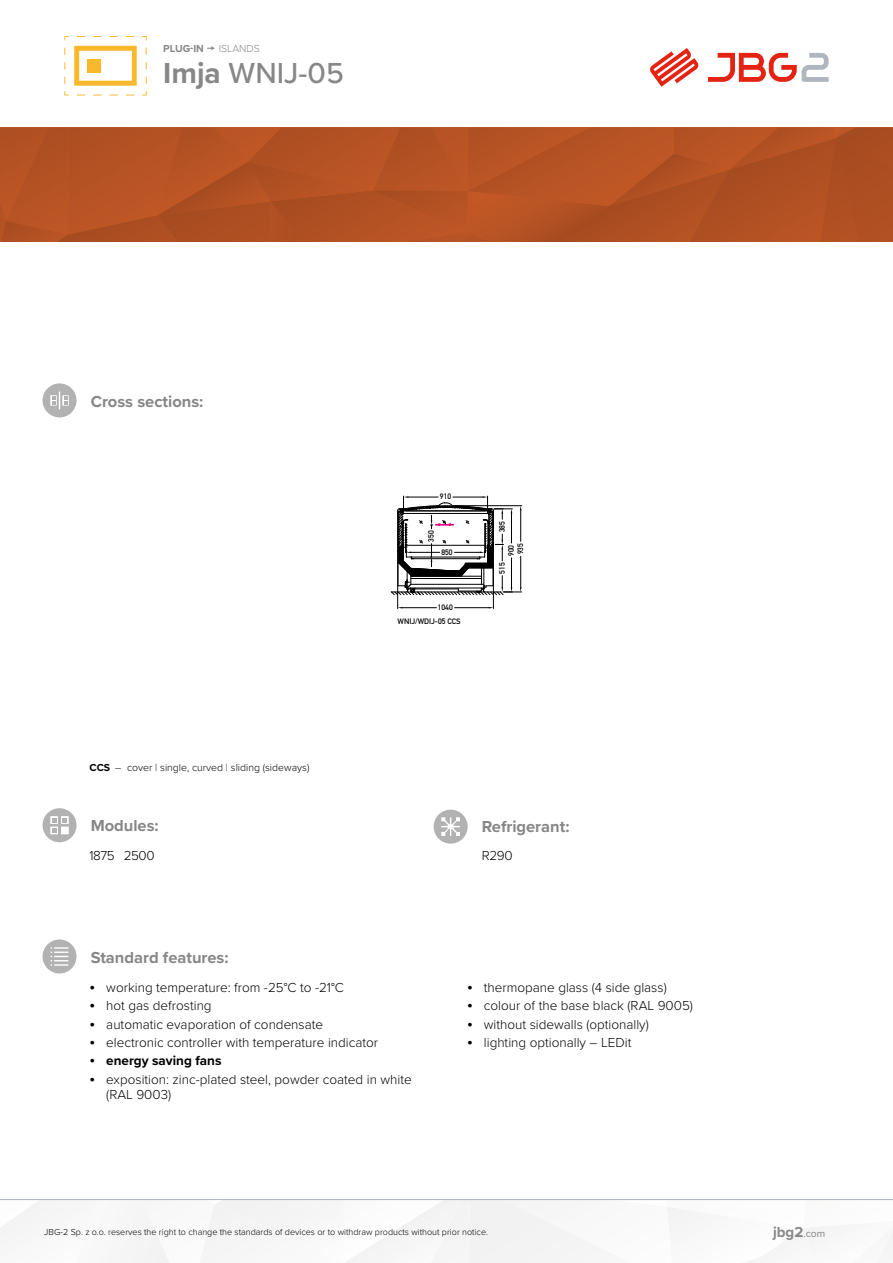
<style>
.page{position:relative;width:893px;height:1263px;background:#fff}
.page>*{position:absolute;margin:0;border:0;box-sizing:border-box;transform-origin:0 0}
.Naglowek_-_standard{font:500 30px "Proxima Nova";color:#878787}
.t1{font:700 16.5px "Proxima Nova";color:#878787}
.t2{font:700 15px "Proxima Nova";color:#878787}
.Lista_pozioma{font:300 13.5px/15px "Proxima Nova";color:#000}
.t3{font:700 13.5px "Proxima Nova";color:#000}
.Lista_pozioma-2{font:300 13.5px "Proxima Nova";letter-spacing:-.03em;color:#000}
.Legenda_oszklenia{font:300 10.5px "Proxima Nova";color:#000}
.t4{font:700 10.5px "Proxima Nova";color:#878787}
.t5{font:300 10.5px "Proxima Nova";color:#878787}
.t6{font:300 9px "Proxima Nova";color:#000}
.t7{font:7.8px "DIN Mittelschrift Std";color:#000}
.s1{font-weight:700}
.s2{font-size:18px}
.s3{font-weight:300;font-size:18px}
.s4{font-weight:400;font-size:10.5px}
</style>
<div class="page">
<svg style="left:0;top:1200px;width:893px;height:63px"></svg>
<svg style="left:43px;top:939px;width:34px;height:34px"></svg>
<svg style="left:43px;top:383px;width:34px;height:34px"></svg>
<svg style="left:43px;top:808px;width:34px;height:34px"></svg>
<svg style="left:434px;top:810px;width:34px;height:34px"></svg>
<svg style="left:650px;top:49px;width:49px;height:37px"></svg>
<svg style="left:708px;top:53px;width:121px;height:29px"></svg>
<hr style="left:0;top:1199px;width:893px;height:1px;background:#afb6bd">
<svg style="left:0;top:128px;width:893px;height:114px;background:#b35122"></svg>
<svg style="left:64px;top:46px;width:83px;height:50px"></svg>
<div style="left:87px;top:59px;width:14px;height:14px;background:#fab82d"></div>
<hr style="left:493px;top:513px;width:1px;height:96px;background:#000">
<hr style="left:397px;top:513px;width:1px;height:96px;background:#000">
<hr style="left:455px;top:607px;width:34px;height:1px;background:#000">
<hr style="left:402px;top:607px;width:34px;height:1px;background:#000">
<svg style="left:391px;top:496px;width:131px;height:99px"></svg>
<p class="t4" style="left:163px;top:41px;width:42px">PLUG-IN</p>
<p class="t5" style="left:219px;top:41px;width:43px">ISLANDS</p>
<p class="Naglowek_-_standard" style="left:163px;top:50px;width:182px"><span class="s1">Imja</span> WNIJ-05</p>
<p class="t1" style="left:91px;top:389px;width:114px">Cross sections:</p>
<p class="Legenda_oszklenia" style="left:90px;top:760px;width:221px"><span class="s1">CCS</span> – cover | single, curved | sliding (sideways)</p>
<p class="t7" style="left:440px;top:492px;width:13px">910</p>
<p class="t7" style="left:427px;top:542px;width:13px;rotate:-90deg">350</p>
<p class="t7" style="left:441px;top:547px;width:13px">850</p>
<p class="t7" style="left:438px;top:603px;width:16px">1040</p>
<p class="t7" style="left:398px;top:617px;width:65px">WNIJ/WDIJ-05 CCS</p>
<p class="t7" style="left:497px;top:532px;width:13px;rotate:-90deg">385</p>
<p class="t7" style="left:497px;top:574px;width:13px;rotate:-90deg">515</p>
<p class="t7" style="left:516px;top:554px;width:13px;rotate:-90deg">935</p>
<p class="t7" style="left:507px;top:556px;width:13px;rotate:-90deg">900</p>
<p class="t1" style="left:91px;top:814px;width:70px">Modules:</p>
<p class="t1" style="left:482px;top:815px;width:89px">Refrigerant:</p>
<p class="Lista_pozioma-2" style="left:90px;top:846px;width:67px">1875 2500</p>
<p class="t1" style="left:91px;top:945px;width:139px">Standard features:</p>
<p class="Lista_pozioma" style="left:89px;top:979px;width:256px"><span class="s2">•</span> working temperature: from -25°C to -21°C</p>
<p class="Lista_pozioma" style="left:89px;top:997px;width:124px"><span class="s2">•</span> hot gas defrosting</p>
<p class="Lista_pozioma" style="left:89px;top:1016px;width:235px"><span class="s2">•</span> automatic evaporation of condensate</p>
<p class="Lista_pozioma" style="left:89px;top:1034px;width:290px"><span class="s2">•</span> electronic controller with temperature indicator</p>
<p class="t3" style="left:89px;top:1051px;width:134px"><span class="s3">•</span> energy saving fans</p>
<p class="Lista_pozioma" style="left:106px;top:1071px;width:307px;text-indent:-17px"><span class="s2">•</span> exposition: zinc-plated steel, powder coated in white (RAL 9003)</p>
<p class="Lista_pozioma" style="left:482px;top:848px;width:32px">R290</p>
<p class="Lista_pozioma" style="left:467px;top:979px;width:201px"><span class="s2">•</span> thermopane glass (4 side glass)</p>
<p class="Lista_pozioma" style="left:467px;top:997px;width:228px"><span class="s2">•</span> colour of the base black (RAL 9005)</p>
<p class="Lista_pozioma" style="left:467px;top:1016px;width:183px"><span class="s2">•</span> without sidewalls (optionally)</p>
<p class="Lista_pozioma" style="left:467px;top:1034px;width:166px"><span class="s2">•</span> lighting optionally – LEDit</p>
<p class="t6" style="left:44px;top:1226px;width:445px">JBG-2 Sp. z o.o. reserves the right to change the standards of devices or to withdraw products without prior notice.</p>
<p class="t2" style="left:773px;top:1221px;width:54px">jbg2<span class="s4">.com</span></p>
</div>
